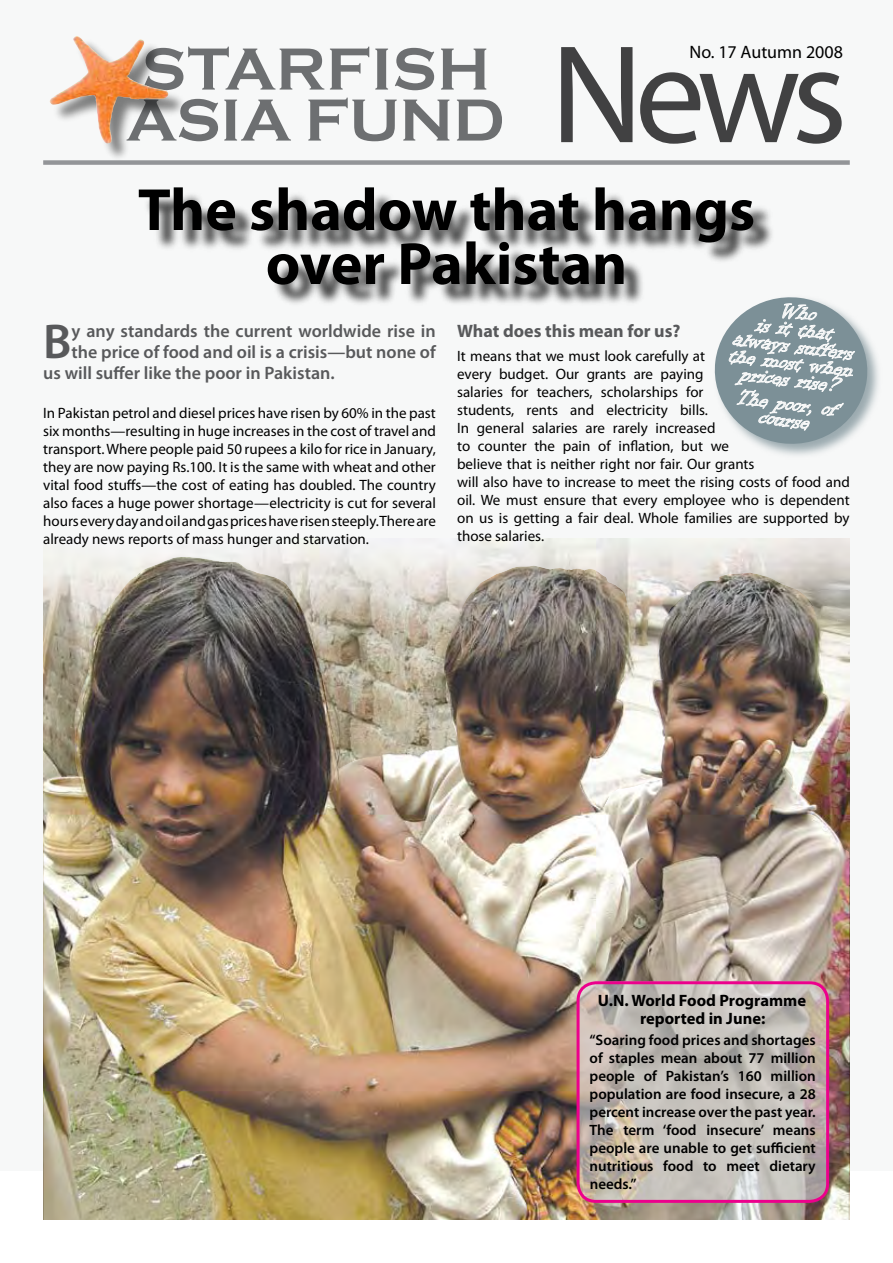
<style>
.page{position:relative;width:893px;height:1263px;background:#fff}
.page>*{position:absolute;margin:0;border:0;box-sizing:border-box;transform-origin:0 0}
.t1{font:141px "Myriad Pro";color:#414142}
.t2{font:700 61.5px/51px "Copperplate Gothic";color:#6d6f71}
.t3{font:700 60px/54px "Myriad Pro";color:#000;text-align:center}
.t4{font:600 49.2px "Myriad Pro";color:#58595b}
.t5{font:24px/17px "Informal Roman";color:#f7f8f8;text-align:center}
.t6{font:600 18px "Myriad Pro";color:#58595b}
.t7{font:700 18px "Myriad Pro";color:#58595b}
.t8{font:18px "Myriad Pro";color:#000}
.t9{font:700 16.5px/18px "Myriad Pro";color:#000;text-align:center}
.t10{font:15px/18px "Myriad Pro";color:#000;text-align:justify}
.t11{font:600 15px/18px "Myriad Pro";color:#000;text-align:justify}
</style>
<div class="page">
<div style="left:1px;top:0;width:892px;height:1170px;background:#f7f8f8"></div>
<div style="left:51px;top:38px;width:137px;height:125px;background:#000;opacity:.5"></div>
<img style="left:50px;top:36px;width:118px;height:108px">
<div style="left:43px;top:160px;width:807px;height:5px;background:#939598"></div>
<div style="left:142px;top:191px;width:633px;height:116px;background:#000;opacity:.75"></div>
<img style="left:59px;top:538px;width:791px;height:682px">
<img style="left:43px;top:555px;width:806px;height:665px">
<svg style="left:578px;top:981px;width:249px;height:221px;background:#c3bcb6"></svg>
<div style="left:577px;top:981px;width:252px;height:222px;border:3px solid #ec008c;border-radius:18px"></div>
<div style="left:711px;top:294px;width:172px;height:166px;background:#7c9097;opacity:.75"></div>
<svg style="left:710px;top:293px;width:162px;height:155px"></svg>
<p class="t8" style="left:689px;top:41px;width:155px">No. 17 Autumn 2008</p>
<h2 class="t2" style="left:126px;top:45px;width:380px">STARFISH<br>ASIA FUND</h2>
<h1 class="t1" style="left:550px;top:8px;width:298px">News</h1>
<h3 class="t3" style="left:138px;top:181px;width:619px">The shadow that hangs over Pakistan</h3>
<h3 class="t4" style="left:43px;top:310px;width:30px">B</h3>
<p class="t6" style="left:72px;top:319px;width:366px">y any standards the current worldwide rise in</p>
<p class="t6" style="left:72px;top:340px;width:366px">the price of food and oil is a crisis—but none of</p>
<p class="t6" style="left:43px;top:361px;width:293px">us will suffer like the poor in Pakistan.</p>
<p class="t10" style="left:43px;top:404px;width:394px">In Pakistan petrol and diesel prices have risen by 60% in the past six months—resulting in huge increases in the cost of travel and transport. Where people paid 50 rupees a kilo for rice in January, they are now paying Rs.100. It is the same with wheat and other vital food stuffs—the cost of eating has doubled. The country also faces a huge power shortage—electricity is cut for several hours every day and oil and gas prices have risen steeply. There are already news reports of mass hunger and starvation.</p>
<h3 class="t5" style="left:737px;top:296px;width:127px;rotate:7deg">Who<br>is it that always suffers the most when prices rise?</h3>
<h3 class="t5" style="left:738px;top:389px;width:102px;rotate:7deg">The poor, of</h3>
<h3 class="t5" style="left:761px;top:408px;width:52px;rotate:7deg">course</h3>
<p class="t7" style="left:457px;top:319px;width:225px">What does this mean for us?</p>
<p class="t10" style="left:457px;top:347px;width:394px;text-align:left">It means that we must look carefully at<br>every budget. Our grants are paying<br>salaries for teachers, scholarships for<br>students, rents and electricity bills.<br>In general salaries are rarely increased<br>to counter the pain of inflation, but we<br>believe that is neither right nor fair. Our grants<br>will also have to increase to meet the rising costs of food and oil. We must ensure that every employee who is dependent on us is getting a fair deal. Whole families are supported by those salaries.</p>
<p class="t9" style="left:598px;top:990px;width:210px">U.N. World Food Programme reported in June:</p>
<p class="t11" style="left:590px;top:1030px;width:228px">“Soaring food prices and shortages of staples mean about 77 million people of Pakistan’s 160 million population are food insecure, a 28 percent increase over the past year.<br>The term ‘food insecure’ means people are unable to get sufficient nutritious food to meet dietary needs.”</p>
</div>
